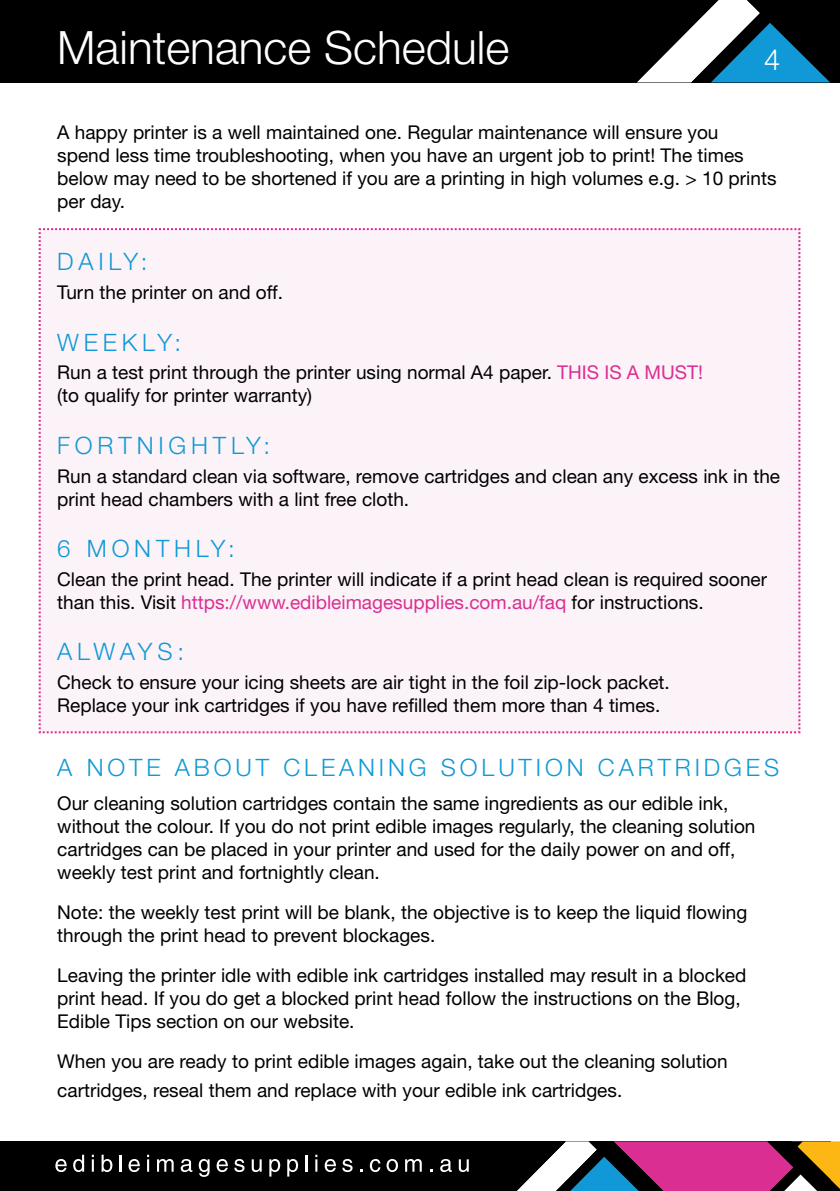
<style>
.page{position:relative;width:840px;height:1191px;background:#fff}
.page>*{position:absolute;margin:0;border:0;box-sizing:border-box;transform-origin:0 0}
.t1{font:300 46px "Helvetica Neue LT";color:#fff}
.t2{font:300 29px "Helvetica Neue LT";color:#fff}
.t3{font:300 24px "Helvetica Neue LT";letter-spacing:.16em;color:#1099d6}
.t4{font:300 24px "Helvetica Neue LT";letter-spacing:.2em;color:#1099d6}
.t5{font:19px/23px "Helvetica Neue LT";color:#000}
.s1{color:#da2e92}
</style>
<div class="page">
<div style="left:38px;top:228px;width:763px;height:506px;background:#fcf3f8"></div>
<div style="left:0;top:0;width:839px;height:82px;background:#000"></div>
<div style="left:0;top:1141px;width:830px;height:50px;background:#000"></div>
<svg style="left:517px;top:1141px;width:322px;height:50px"></svg>
<svg style="left:55px;top:1159px;width:12px;height:13px"></svg>
<svg style="left:73px;top:1154px;width:11px;height:18px"></svg>
<svg style="left:92px;top:1154px;width:2px;height:17px"></svg>
<svg style="left:101px;top:1154px;width:11px;height:18px"></svg>
<svg style="left:119px;top:1155px;width:2px;height:16px"></svg>
<svg style="left:128px;top:1159px;width:12px;height:13px"></svg>
<svg style="left:147px;top:1154px;width:2px;height:17px"></svg>
<svg style="left:157px;top:1159px;width:16px;height:12px"></svg>
<svg style="left:181px;top:1159px;width:11px;height:13px"></svg>
<svg style="left:199px;top:1159px;width:10px;height:17px"></svg>
<svg style="left:216px;top:1159px;width:12px;height:13px"></svg>
<svg style="left:234px;top:1159px;width:10px;height:13px"></svg>
<svg style="left:251px;top:1159px;width:10px;height:13px"></svg>
<svg style="left:269px;top:1159px;width:11px;height:17px"></svg>
<svg style="left:287px;top:1159px;width:11px;height:17px"></svg>
<svg style="left:305px;top:1155px;width:2px;height:16px"></svg>
<svg style="left:315px;top:1154px;width:2px;height:17px"></svg>
<svg style="left:324px;top:1159px;width:12px;height:13px"></svg>
<svg style="left:342px;top:1159px;width:10px;height:13px"></svg>
<svg style="left:369px;top:1159px;width:11px;height:13px"></svg>
<svg style="left:386px;top:1159px;width:12px;height:13px"></svg>
<svg style="left:405px;top:1159px;width:16px;height:12px"></svg>
<svg style="left:440px;top:1159px;width:11px;height:13px"></svg>
<svg style="left:458px;top:1159px;width:10px;height:13px"></svg>
<svg style="left:637px;top:0;width:192px;height:82px"></svg>
<h1 class="t1" style="left:57px;top:20px;width:453px">Maintenance Schedule</h1>
<h2 class="t2" style="left:763px;top:42px;width:18px">4</h2>
<p class="t5" style="left:57px;top:120px;width:720px">A happy printer is a well maintained one. Regular maintenance will ensure you<br>spend less time troubleshooting, when you have an urgent job to print! The times below may need to be shortened if you are a printing in high volumes e.g. &gt; 10 prints per day.</p>
<p class="t3" style="left:57px;top:247px;width:92px">DAILY:</p>
<p class="t5" style="left:57px;top:281px;width:227px">Turn the printer on and off.</p>
<p class="t3" style="left:57px;top:327px;width:125px">WEEKLY:</p>
<p class="t5" style="left:57px;top:361px;width:647px">Run a test print through the printer using normal A4 paper. <span class="s1">THIS IS A MUST! </span>(to qualify for printer warranty)</p>
<p class="t4" style="left:57px;top:430px;width:214px">FORTNIGHTLY:</p>
<p class="t5" style="left:57px;top:464px;width:724px">Run a standard clean via software, remove cartridges and clean any excess ink in the print head chambers with a lint free cloth.</p>
<p class="t4" style="left:57px;top:534px;width:179px">6 MONTHLY:</p>
<p class="t5" style="left:57px;top:567px;width:711px">Clean the print head. The printer will indicate if a print head clean is required sooner than this. Visit <span class="s1">https://www.edibleimagesupplies.com.au/faq</span> for instructions.</p>
<p class="t3" style="left:57px;top:637px;width:128px">ALWAYS:</p>
<p class="t5" style="left:57px;top:670px;width:613px">Check to ensure your icing sheets are air tight in the foil zip-lock packet.<br>Replace your ink cartridges if you have refilled them more than 4 times.</p>
<p class="t3" style="left:57px;top:752px;width:723px">A NOTE ABOUT CLEANING SOLUTION CARTRIDGES</p>
<p class="t5" style="left:57px;top:791px;width:699px">Our cleaning solution cartridges contain the same ingredients as our edible ink, without the colour. If you do not print edible images regularly, the cleaning solution cartridges can be placed in your printer and used for the daily power on and off, weekly test print and fortnightly clean.</p>
<p class="t5" style="left:57px;top:900px;width:691px">Note: the weekly test print will be blank, the objective is to keep the liquid flowing through the print head to prevent blockages.</p>
<p class="t5" style="left:57px;top:963px;width:690px">Leaving the printer idle with edible ink cartridges installed may result in a blocked print head. If you do get a blocked print head follow the instructions on the Blog,<br>Edible Tips section on our website.</p>
<p class="t5" style="left:57px;top:1046px;width:671px;line-height:28.8px">When you are ready to print edible images again, take out the cleaning solution cartridges, reseal them and replace with your edible ink cartridges.</p>
</div>
